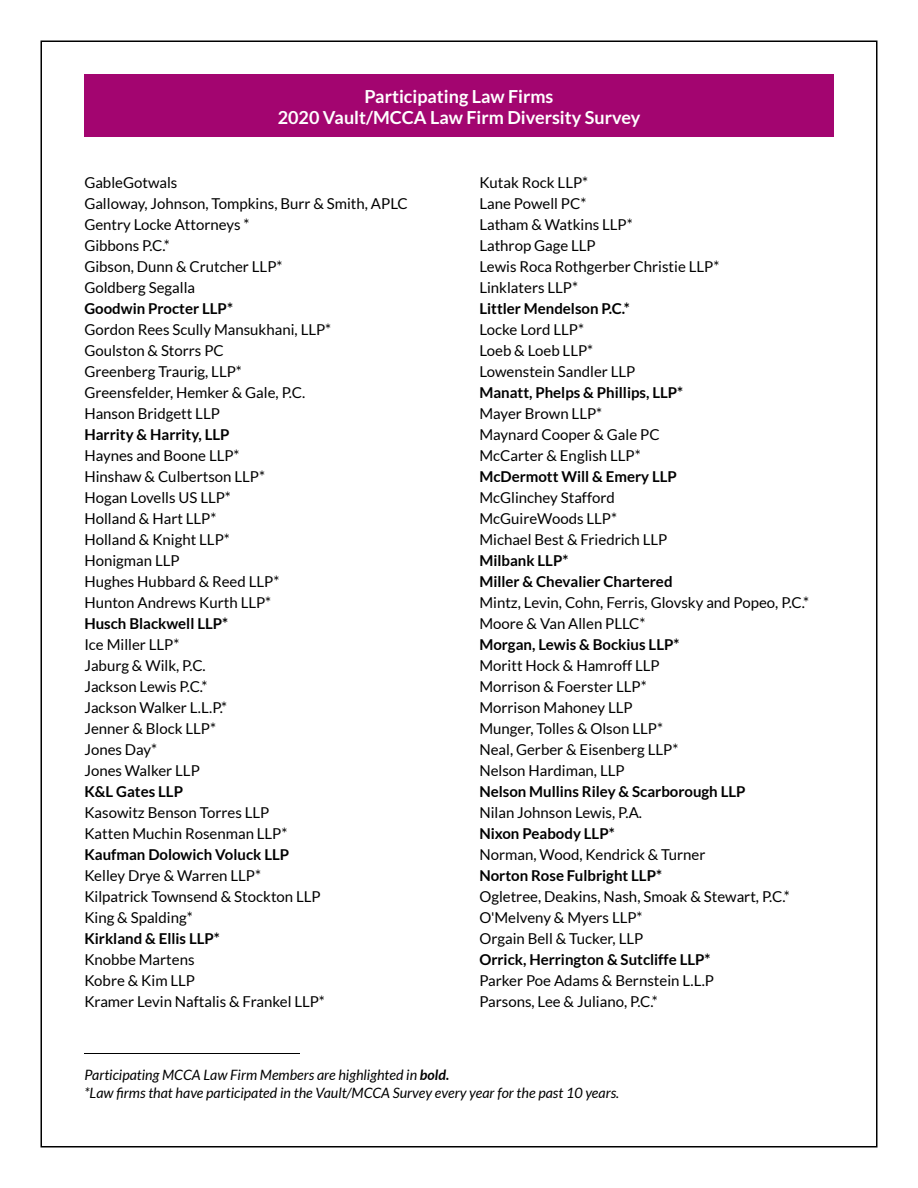
<style>
.page{position:relative;width:918px;height:1188px;background:#fff}
.page>*{position:absolute;margin:0;border:0;box-sizing:border-box;transform-origin:0 0}
.t1{font:700 18px/21.6px "Lato";color:#fff;text-align:center}
.t2{font:15px/21px "Lato";color:#000}
.t3{font:700 15px/21px "Lato";color:#000}
.t4{font:italic 14.25px/18px "Lato";color:#000}
.s1{font-weight:700}
</style>
<div class="page">
<div style="left:84px;top:74px;width:750px;height:37px;background:#a30570"></div>
<div style="left:84px;top:81px;width:750px;height:55px;background:#a30570"></div>
<div style="left:72px;top:1042px;width:243px;height:13px;background:#000;opacity:.4"></div>
<p class="t1" style="left:278px;top:85px;width:364px">Participating Law Firms<br>2020 Vault/MCCA Law Firm Diversity Survey</p>
<p class="t2" style="left:84px;top:172px;width:325px">GableGotwals<br>Galloway, Johnson, Tompkins, Burr &amp; Smith, APLC<br>Gentry Locke Attorneys *<br>Gibbons P.C.*<br>Gibson, Dunn &amp; Crutcher LLP*<br>Goldberg Segalla</p>
<p class="t3" style="left:84px;top:297px;width:150px">Goodwin Procter LLP*</p>
<p class="t2" style="left:84px;top:319px;width:248px">Gordon Rees Scully Mansukhani, LLP*<br>Goulston &amp; Storrs PC<br>Greenberg Traurig, LLP*<br>Greensfelder, Hemker &amp; Gale, P.C.<br>Hanson Bridgett LLP</p>
<p class="t3" style="left:84px;top:423px;width:147px">Harrity &amp; Harrity, LLP</p>
<p class="t2" style="left:84px;top:445px;width:197px">Haynes and Boone LLP*<br>Hinshaw &amp; Culbertson LLP*<br>Hogan Lovells US LLP*<br>Holland &amp; Hart LLP*<br>Holland &amp; Knight LLP*<br>Honigman LLP<br>Hughes Hubbard &amp; Reed LLP*<br>Hunton Andrews Kurth LLP*</p>
<p class="t3" style="left:84px;top:612px;width:145px">Husch Blackwell LLP*</p>
<p class="t2" style="left:84px;top:634px;width:144px">Ice Miller LLP*<br>Jaburg &amp; Wilk, P.C.<br>Jackson Lewis P.C.*<br>Jackson Walker L.L.P.*<br>Jenner &amp; Block LLP*<br>Jones Day*<br>Jones Walker LLP</p>
<p class="t3" style="left:84px;top:780px;width:100px">K&amp;L Gates LLP</p>
<p class="t2" style="left:84px;top:802px;width:205px">Kasowitz Benson Torres LLP<br>Katten Muchin Rosenman LLP*</p>
<p class="t3" style="left:84px;top:843px;width:206px">Kaufman Dolowich Voluck LLP</p>
<p class="t2" style="left:84px;top:865px;width:238px">Kelley Drye &amp; Warren LLP*<br>Kilpatrick Townsend &amp; Stockton LLP<br>King &amp; Spalding*</p>
<p class="t3" style="left:84px;top:927px;width:137px">Kirkland &amp; Ellis LLP*</p>
<p class="t2" style="left:84px;top:949px;width:242px">Knobbe Martens<br>Kobre &amp; Kim LLP<br>Kramer Levin Naftalis &amp; Frankel LLP*</p>
<p class="t2" style="left:479px;top:172px;width:242px">Kutak Rock LLP*<br>Lane Powell PC*<br>Latham &amp; Watkins LLP*<br>Lathrop Gage LLP<br>Lewis Roca Rothgerber Christie LLP*<br>Linklaters LLP*</p>
<p class="t3" style="left:479px;top:297px;width:152px">Littler Mendelson P.C.*</p>
<p class="t2" style="left:479px;top:319px;width:158px">Locke Lord LLP*<br>Loeb &amp; Loeb LLP*<br>Lowenstein Sandler LLP</p>
<p class="t3" style="left:479px;top:381px;width:205px">Manatt, Phelps &amp; Phillips, LLP*</p>
<p class="t2" style="left:479px;top:403px;width:182px">Mayer Brown LLP*<br>Maynard Cooper &amp; Gale PC<br>McCarter &amp; English LLP*</p>
<p class="t3" style="left:479px;top:465px;width:199px">McDermott Will &amp; Emery LLP</p>
<p class="t2" style="left:479px;top:487px;width:190px">McGlinchey Stafford<br>McGuireWoods LLP*<br>Michael Best &amp; Friedrich LLP</p>
<p class="t3" style="left:479px;top:549px;width:195px">Milbank LLP*<br>Miller &amp; Chevalier Chartered</p>
<p class="t2" style="left:479px;top:592px;width:331px">Mintz, Levin, Cohn, Ferris, Glovsky and Popeo, P.C.*<br>Moore &amp; Van Allen PLLC*</p>
<p class="t3" style="left:479px;top:633px;width:202px">Morgan, Lewis &amp; Bockius LLP*</p>
<p class="t2" style="left:479px;top:655px;width:200px">Moritt Hock &amp; Hamroff LLP<br>Morrison &amp; Foerster LLP*<br>Morrison Mahoney LLP<br>Munger, Tolles &amp; Olson LLP*<br>Neal, Gerber &amp; Eisenberg LLP*<br>Nelson Hardiman, LLP</p>
<p class="t3" style="left:479px;top:780px;width:268px">Nelson Mullins Riley &amp; Scarborough LLP</p>
<p class="t2" style="left:479px;top:802px;width:164px">Nilan Johnson Lewis, P.A.</p>
<p class="t3" style="left:479px;top:822px;width:137px">Nixon Peabody LLP*</p>
<p class="t2" style="left:479px;top:844px;width:228px">Norman, Wood, Kendrick &amp; Turner</p>
<p class="t3" style="left:479px;top:864px;width:184px">Norton Rose Fulbright LLP*</p>
<p class="t2" style="left:479px;top:886px;width:312px">Ogletree, Deakins, Nash, Smoak &amp; Stewart, P.C.*<br>O'Melveny &amp; Myers LLP*<br>Orgain Bell &amp; Tucker, LLP</p>
<p class="t3" style="left:479px;top:948px;width:233px">Orrick, Herrington &amp; Sutcliffe LLP*</p>
<p class="t2" style="left:479px;top:970px;width:236px">Parker Poe Adams &amp; Bernstein L.L.P<br>Parsons, Lee &amp; Juliano, P.C.*</p>
<p class="t4" style="left:84px;top:1067px;width:536px">Participating MCCA Law Firm Members are highlighted in <span class="s1">bold.<br></span>*Law firms that have participated in the Vault/MCCA Survey every year for the past 10 years.</p>
</div>
